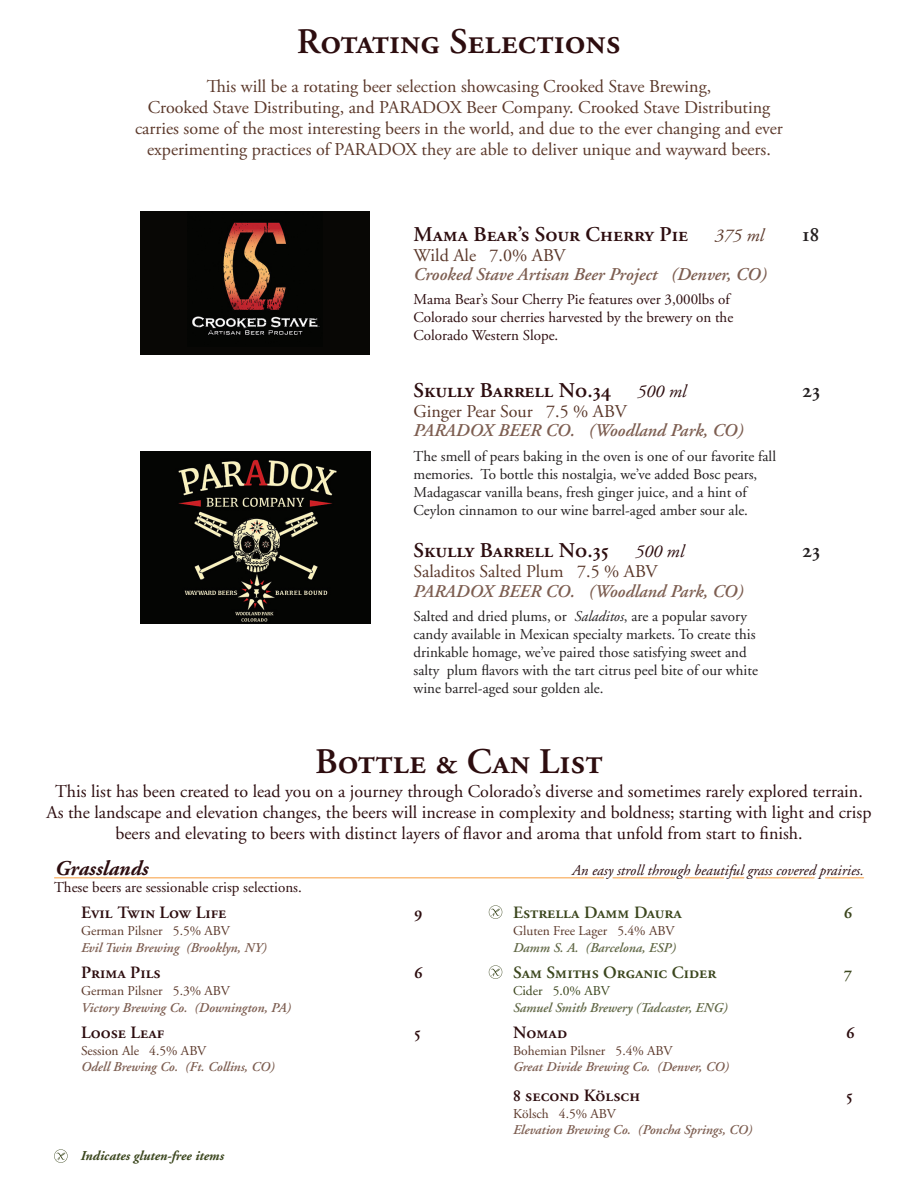
<style>
.page{position:relative;width:918px;height:1188px;background:#fff}
.page>*{position:absolute;margin:0;border:0;box-sizing:border-box;transform-origin:0 0}
.t1{font:36px "Adobe Garamond Semibold SC";color:#2d0d0f}
.t2{font:21px "Adobe Garamond Semibold SC";color:#2d0d0f}
.t3{font:italic 700 21px "Adobe Garamond";color:#2d0d0f}
.t4{font:21px "Adobe Garamond Semibold SC";color:#231f20}
.t5{font:18px "Adobe Garamond Pro";color:#5b382a}
.t6{font:18px/21px "Adobe Garamond";color:#2d0d0f;text-align:center}
.t7{font:18px "Adobe Garamond Semibold Italic Os F";color:#7d5e51}
.t8{font:18px "Adobe Garamond";color:#5b382a}
.t9{font:italic 18px "Adobe Garamond";color:#5b382a}
.t10{font:17.25px "Adobe Garamond Semibold SC";color:#2d0d0f}
.t11{font:17.25px "Adobe Garamond Semibold SC";color:#3b461d}
.t12{font:15px/18px "Adobe Garamond";color:#231f20}
.t13{font:15px "Adobe Garamond Pro";color:#2d0d0f}
.t14{font:italic 15px "Adobe Garamond";color:#2d0d0f}
.t15{font:15px "Adobe Garamond";color:#2d0d0f}
.t16{font:13.5px "Adobe Garamond Semibold Italic Os F";color:#7d5e51}
.t17{font:13.5px "Adobe Garamond";color:#5b382a}
.t18{font:13.5px "Adobe Garamond Semibold Italic Os F";color:#616846}
.t19{font:italic 700 13.5px "Adobe Garamond";color:#3b461d}
.t20{font:13.5px "Adobe Garamond";color:#3b461d}
.s1{font-family:"Adobe Garamond";font-style:italic;font-size:18px}
.s2{font-style:italic}
</style>
<div class="page">
<img style="left:140px;top:451px;width:230px;height:173px">
<div style="left:140px;top:211px;width:230px;height:144px;background:#080705"></div>
<img style="left:192px;top:222px;width:128px;height:113px">
<hr style="left:54px;top:878px;width:550px;height:1px;background:#f89d3d">
<svg style="left:489px;top:905px;width:13px;height:14px"></svg>
<svg style="left:489px;top:965px;width:13px;height:14px"></svg>
<hr style="left:756px;top:878px;width:58px;height:1px;background:#f89d3d">
<hr style="left:613px;top:878px;width:61px;height:1px;background:#f89d3d">
<hr style="left:686px;top:878px;width:38px;height:1px;background:#f89d3d">
<svg style="left:732px;top:878px;width:12px;height:1px"></svg>
<hr style="left:825px;top:878px;width:39px;height:1px;background:#f89d3d">
<svg style="left:54px;top:1149px;width:14px;height:14px"></svg>
<p class="t1" style="left:297px;top:22px;width:326px">Rotating Selections</p>
<p class="t5" style="left:207px;top:75px;width:506px">This will be a rotating beer selection showcasing Crooked Stave Brewing,</p>
<p class="t5" style="left:148px;top:96px;width:624px">Crooked Stave Distributing, and PARADOX Beer Company. Crooked Stave Distributing</p>
<p class="t5" style="left:135px;top:117px;width:649px">carries some of the most interesting beers in the world, and due to the ever changing and ever</p>
<p class="t5" style="left:147px;top:138px;width:625px">experimenting practices of PARADOX they are able to deliver unique and wayward beers.</p>
<p class="t2" style="left:414px;top:222px;width:276px">Mama Bear’s Sour Cherry Pie</p>
<p class="t9" style="left:715px;top:225px;width:51px">375 ml</p>
<p class="t7" style="left:414px;top:265px;width:355px">Crooked Stave Artisan Beer Project (Denver, CO)</p>
<p class="t8" style="left:414px;top:245px;width:154px">Wild Ale 7.0% ABV</p>
<p class="t13" style="left:414px;top:291px;width:318px">Mama Bear’s Sour Cherry Pie features over 3,000lbs of</p>
<p class="t13" style="left:414px;top:309px;width:321px">Colorado sour cherries harvested by the brewery on the</p>
<p class="t13" style="left:414px;top:327px;width:146px">Colorado Western Slope.</p>
<p class="t2" style="left:414px;top:379px;width:274px">Skully Barrell No.34 <span class="s1">500 ml</span></p>
<p class="t5" style="left:414px;top:400px;width:215px">Ginger Pear Sour 7.5 % ABV</p>
<p class="t7" style="left:414px;top:421px;width:331px">PARADOX BEER CO. (Woodland Park, CO)</p>
<p class="t12" style="left:414px;top:448px;width:364px">The smell of pears baking in the oven is one of our favorite fall</p>
<p class="t12" style="left:414px;top:466px;width:345px">memories. To bottle this nostalgia, we’ve added Bosc pears,</p>
<p class="t12" style="left:414px;top:484px;width:335px">Madagascar vanilla beans, fresh ginger juice, and a hint of</p>
<p class="t12" style="left:414px;top:502px;width:336px">Ceylon cinnamon to our wine barrel-aged amber sour ale.</p>
<p class="t2" style="left:414px;top:539px;width:272px">Skully Barrell No.35 <span class="s1">500 ml</span></p>
<p class="t5" style="left:414px;top:561px;width:246px">Saladitos Salted Plum 7.5 % ABV</p>
<p class="t7" style="left:414px;top:581px;width:331px">PARADOX BEER CO. (Woodland Park, CO)</p>
<p class="t12" style="left:414px;top:608px;width:335px">Salted and dried plums, or <span class="s2">Saladitos</span>, are a popular savory</p>
<p class="t12" style="left:414px;top:626px;width:344px">candy available in Mexican specialty markets. To create this drinkable homage, we’ve paired those satisfying sweet and</p>
<p class="t12" style="left:414px;top:662px;width:346px">salty plum flavors with the tart citrus peel bite of our white</p>
<p class="t12" style="left:414px;top:680px;width:192px">wine barrel-aged sour golden ale.</p>
<p class="t1" style="left:315px;top:742px;width:289px">Bottle &amp; Can List</p>
<p class="t4" style="left:802px;top:222px;width:19px">18</p>
<p class="t4" style="left:802px;top:379px;width:20px">23</p>
<p class="t4" style="left:802px;top:539px;width:20px">23</p>
<p class="t6" style="left:55px;top:782px;width:809px">This list has been created to lead you on a journey through Colorado’s diverse and sometimes rarely explored terrain.</p>
<p class="t6" style="left:47px;top:803px;width:826px">As the landscape and elevation changes, the beers will increase in complexity and boldness; starting with light and crisp beers and elevating to beers with distinct layers of flavor and aroma that unfold from start to finish.</p>
<p class="t15" style="left:54px;top:879px;width:249px">These beers are sessionable crisp selections.</p>
<p class="t3" style="left:54px;top:857px;width:95px">Grasslands</p>
<p class="t14" style="left:572px;top:862px;width:293px">An easy stroll through beautiful grass covered prairies.</p>
<p class="t10" style="left:81px;top:903px;width:147px">Evil Twin Low Life</p>
<p class="t10" style="left:414px;top:903px;width:10px">9</p>
<p class="t11" style="left:513px;top:903px;width:170px">Estrella Damm Daura</p>
<p class="t11" style="left:844px;top:903px;width:10px">6</p>
<p class="t17" style="left:81px;top:924px;width:150px">German Pilsner 5.5% ABV</p>
<p class="t16" style="left:81px;top:940px;width:187px">Evil Twin Brewing (Brooklyn, NY)</p>
<p class="t17" style="left:513px;top:924px;width:163px">Gluten Free Lager 5.4% ABV</p>
<p class="t18" style="left:513px;top:940px;width:164px">Damm S. A. (Barcelona, ESP)</p>
<p class="t10" style="left:81px;top:963px;width:81px">Prima Pils</p>
<p class="t10" style="left:414px;top:963px;width:10px">6</p>
<p class="t11" style="left:513px;top:963px;width:205px">Sam Smiths Organic Cider</p>
<p class="t11" style="left:844px;top:963px;width:10px">7</p>
<p class="t17" style="left:81px;top:984px;width:150px">German Pilsner 5.3% ABV</p>
<p class="t16" style="left:81px;top:1000px;width:212px">Victory Brewing Co. (Downington, PA)</p>
<p class="t20" style="left:513px;top:984px;width:98px">Cider 5.0% ABV</p>
<p class="t18" style="left:513px;top:1000px;width:216px">Samuel Smith Brewery (Tadcaster, ENG)</p>
<p class="t10" style="left:81px;top:1023px;width:85px">Loose Leaf</p>
<p class="t10" style="left:414px;top:1023px;width:8px">5</p>
<p class="t10" style="left:513px;top:1023px;width:56px">Nomad</p>
<p class="t10" style="left:846px;top:1023px;width:10px">6</p>
<p class="t17" style="left:81px;top:1043px;width:127px">Session Ale 4.5% ABV</p>
<p class="t16" style="left:81px;top:1059px;width:195px">Odell Brewing Co. (Ft. Collins, CO)</p>
<p class="t19" style="left:80px;top:1149px;width:145px">Indicates gluten-free items</p>
<p class="t17" style="left:513px;top:1043px;width:161px">Bohemian Pilsner 5.4% ABV</p>
<p class="t16" style="left:513px;top:1059px;width:217px">Great Divide Brewing Co. (Denver, CO)</p>
<p class="t10" style="left:513px;top:1086px;width:129px">8 second Kölsch</p>
<p class="t10" style="left:846px;top:1086px;width:8px">5</p>
<p class="t17" style="left:513px;top:1107px;width:104px">Kölsch 4.5% ABV</p>
<p class="t16" style="left:513px;top:1123px;width:241px">Elevation Brewing Co. (Poncha Springs, CO)</p>
</div>
